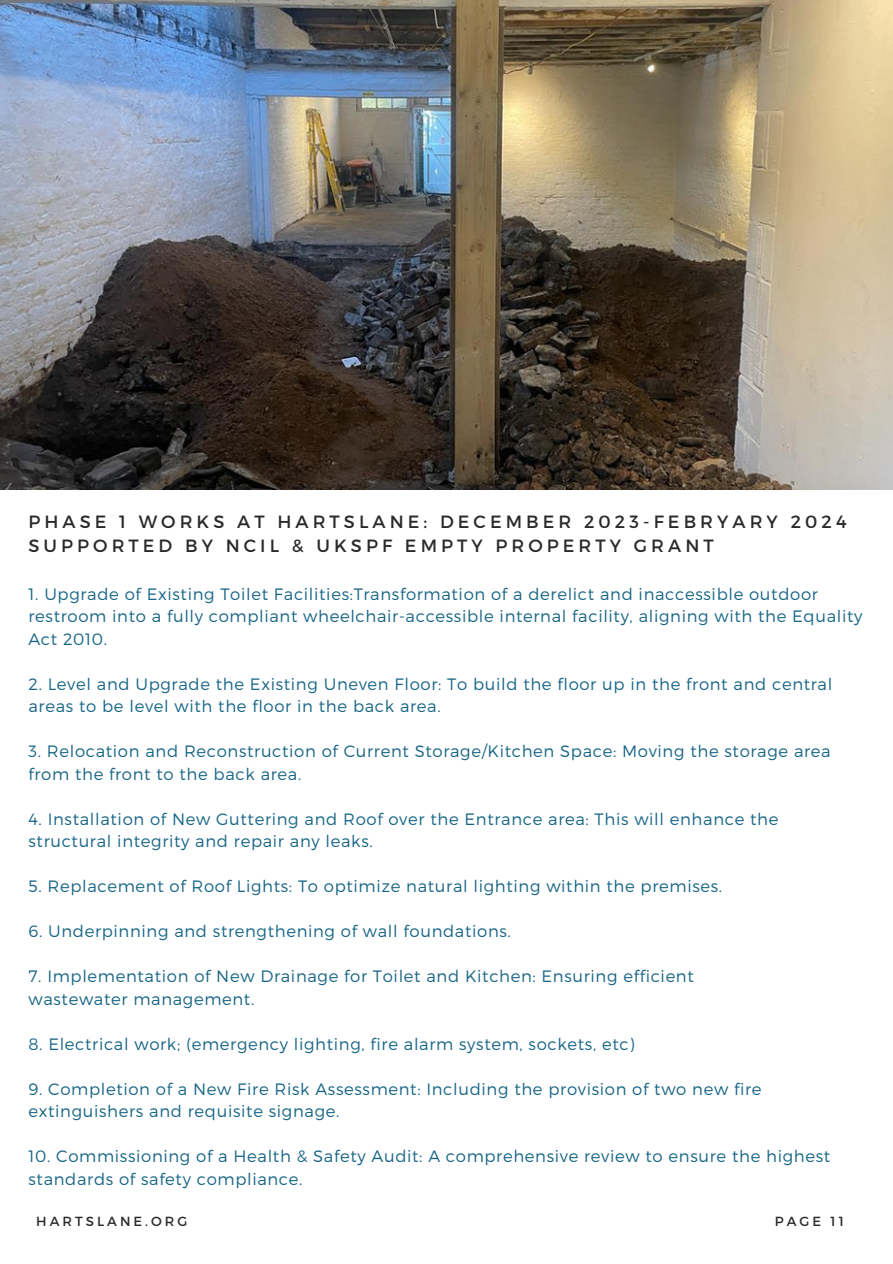
<style>
.page{position:relative;width:893px;height:1264px;background:#fff}
.page>*{position:absolute;margin:0;border:0;box-sizing:border-box;transform-origin:0 0}
.t1{font:17.7px "Montserrat";letter-spacing:.23em;color:#2a2a2a}
.t2{font:300 16.5px/22.5px "Montserrat";letter-spacing:.04em;color:#176585}
.t3{font:13.2px "Montserrat";letter-spacing:.23em;color:#2a2a2a}
</style>
<div class="page">
<img style="left:0;top:0;width:892px;height:490px">
<p class="t1" style="left:28px;top:509px;width:819px">PHASE 1 WORKS AT HARTSLANE: DECEMBER 2023-FEBRYARY 2024</p>
<p class="t1" style="left:28px;top:534px;width:686px">SUPPORTED BY NCIL &amp; UKSPF EMPTY PROPERTY GRANT</p>
<p class="t2" style="left:28px;top:581px;width:835px">1. Upgrade of Existing Toilet Facilities:Transformation of a derelict and inaccessible outdoor restroom into a fully compliant wheelchair-accessible internal facility, aligning with the Equality<br>Act 2010.</p>
<p class="t2" style="left:28px;top:671px;width:805px">2. Level and Upgrade the Existing Uneven Floor: To build the floor up in the front and central areas to be level with the floor in the back area.</p>
<p class="t2" style="left:28px;top:739px;width:803px">3. Relocation and Reconstruction of Current Storage/Kitchen Space: Moving the storage area from the front to the back area.</p>
<p class="t2" style="left:28px;top:806px;width:751px">4. Installation of New Guttering and Roof over the Entrance area: This will enhance the structural integrity and repair any leaks.</p>
<p class="t2" style="left:28px;top:874px;width:695px">5. Replacement of Roof Lights: To optimize natural lighting within the premises.</p>
<p class="t2" style="left:28px;top:919px;width:484px">6. Underpinning and strengthening of wall foundations.</p>
<p class="t2" style="left:28px;top:964px;width:666px">7. Implementation of New Drainage for Toilet and Kitchen: Ensuring efficient</p>
<p class="t2" style="left:28px;top:986px;width:227px">wastewater management.</p>
<p class="t2" style="left:28px;top:1031px;width:607px">8. Electrical work; (emergency lighting, fire alarm system, sockets, etc)</p>
<p class="t2" style="left:28px;top:1076px;width:734px">9. Completion of a New Fire Risk Assessment: Including the provision of two new fire extinguishers and requisite signage.</p>
<p class="t2" style="left:28px;top:1144px;width:803px">10. Commissioning of a Health &amp; Safety Audit: A comprehensive review to ensure the highest standards of safety compliance.</p>
<p class="t3" style="left:36px;top:1212px;width:153px">HARTSLANE.ORG</p>
<p class="t3" style="left:774px;top:1212px;width:71px">PAGE 11</p>
</div>
